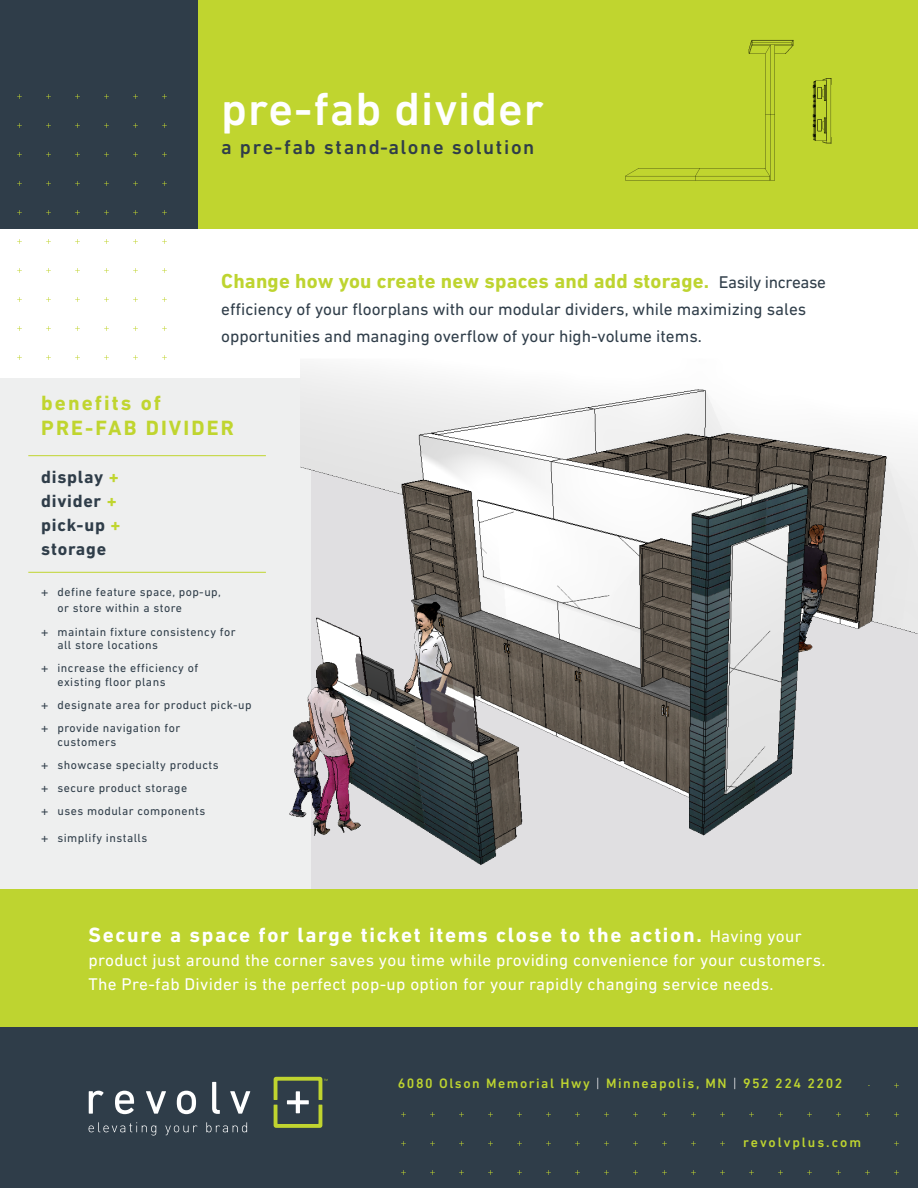
<style>
.page{position:relative;width:918px;height:1188px;background:#fff}
.page>*{position:absolute;margin:0;border:0;box-sizing:border-box;transform-origin:0 0}
.t1{font:500 47.4px "DIN Next LT Pro";letter-spacing:.02em;color:#fff}
.t2{font:700 21px "DIN Next LT Pro";letter-spacing:.08em;color:#fff}
.t3{font:700 21px/25.2px "DIN Next LT Pro";letter-spacing:.1em;color:#c0d52f}
.t4{font:700 20.7px "DIN Next LT Pro";letter-spacing:.01em;color:#bed430}
.t5{font:500 20.4px "DIN Next LT Pro";letter-spacing:.08em;color:#2f3d49}
.t6{font:700 18px/24px "DIN Next LT Pro";letter-spacing:.04em;color:#2f3d49}
.t7{font:17.25px/24px "DIN Next LT Pro";letter-spacing:.02em;color:#fff}
.t8{font:17.25px/27px "DIN Next LT Pro";color:#2f3d49}
.t9{font:500 13.8px "DIN Next LT Pro";letter-spacing:.11em;color:#bed430}
.t10{font:500 13.8px "DIN Next LT Pro";letter-spacing:.14em;color:#bed430}
.t11{font:12px/13.5px "DIN Next LT Pro";letter-spacing:.04em;color:#2f3d49}
.s1{font-weight:400;font-size:17.25px;color:#2f3d49}
.s2{color:#c0d52f}
.s3{font-family:"DIN Condensed";font-weight:700}
.s4{font-weight:400;font-size:17.25px}
.s5{font-weight:300;color:#fff}
</style>
<div class="page">
<div style="left:310px;top:875px;width:608px;height:15px;background:#e0dfe1"></div>
<div style="left:0;top:378px;width:310px;height:546px;background:#eeefef"></div>
<div style="left:0;top:1027px;width:918px;height:161px;background:#2f3d49"></div>
<div style="left:0;top:0;width:918px;height:229px;background:#c0d52f"></div>
<div style="left:0;top:0;width:198px;height:229px;background:#2f3d49"></div>
<svg style="left:89px;top:1091px;width:15px;height:23px"></svg>
<svg style="left:115px;top:1091px;width:19px;height:23px"></svg>
<svg style="left:146px;top:1091px;width:20px;height:23px"></svg>
<svg style="left:177px;top:1091px;width:19px;height:23px"></svg>
<svg style="left:212px;top:1082px;width:8px;height:32px"></svg>
<svg style="left:230px;top:1091px;width:20px;height:23px"></svg>
<svg style="left:274px;top:1077px;width:54px;height:51px"></svg>
<svg style="left:89px;top:1122px;width:67px;height:14px"></svg>
<svg style="left:165px;top:1125px;width:33px;height:10px"></svg>
<svg style="left:206px;top:1122px;width:41px;height:10px"></svg>
<svg style="left:17px;top:94px;width:150px;height:266px"></svg>
<img style="left:625px;top:40px;width:207px;height:141px">
<hr style="left:28px;top:455px;width:238px;height:1px;background:#c0d52f">
<hr style="left:28px;top:572px;width:238px;height:1px;background:#c0d52f">
<img style="left:260px;top:365px;width:658px;height:510px">
<div style="left:0;top:890px;width:918px;height:137px;background:#bed430"></div>
<p class="t1" style="left:221px;top:82px;width:324px">pre-fab divider</p>
<p class="t5" style="left:221px;top:136px;width:315px">a pre-fab stand-alone solution</p>
<p class="t4" style="left:221px;top:268px;width:606px">Change how you create new spaces and add storage. <span class="s1">Easily increase</span></p>
<p class="t8" style="left:221px;top:295px;width:587px">efficiency of your floorplans with our modular dividers, while maximizing sales opportunities and managing overflow of your high-volume items.</p>
<p class="t3" style="left:41px;top:390px;width:194px">benefits of<br>PRE-FAB DIVIDER</p>
<p class="t6" style="left:41px;top:465px;width:79px">display <span class="s2">+</span></p>
<p class="t6" style="left:41px;top:489px;width:77px">divider <span class="s2">+</span></p>
<p class="t6" style="left:41px;top:513px;width:81px">pick-up <span class="s2">+ </span>storage</p>
<p class="t11" style="left:57px;top:583px;width:165px;line-height:16.5px;text-indent:-16px"><span class="s3">+</span> define feature space, pop-up, or store within a store</p>
<p class="t11" style="left:57px;top:625px;width:180px;text-indent:-16px"><span class="s3">+</span> maintain fixture consistency for all store locations</p>
<p class="t11" style="left:57px;top:661px;width:142px;text-indent:-16px"><span class="s3">+</span> increase the efficiency of existing floor plans</p>
<p class="t11" style="left:41px;top:698px;width:212px"><span class="s3">+</span> designate area for product pick-up</p>
<p class="t11" style="left:57px;top:721px;width:124px;text-indent:-16px"><span class="s3">+</span> provide navigation for customers</p>
<p class="t11" style="left:41px;top:758px;width:179px"><span class="s3">+</span> showcase specialty products</p>
<p class="t11" style="left:41px;top:781px;width:147px"><span class="s3">+</span> secure product storage</p>
<p class="t11" style="left:41px;top:805px;width:165px"><span class="s3">+</span> uses modular components</p>
<p class="t11" style="left:41px;top:831px;width:107px"><span class="s3">+</span> simplify installs</p>
<p class="t2" style="left:89px;top:923px;width:715px">Secure a space for large ticket items close to the action. <span class="s4">Having your</span></p>
<p class="t7" style="left:89px;top:948px;width:739px">product just around the corner saves you time while providing convenience for your customers.<br>The Pre-fab Divider is the perfect pop-up option for your rapidly changing service needs.</p>
<p class="t9" style="left:398px;top:1075px;width:446px">6080 Olson Memorial Hwy <span class="s5">|</span> Minneapolis, MN <span class="s5">|</span> 952 224 2202</p>
<p class="t10" style="left:743px;top:1135px;width:119px">revolvplus.com</p>
</div>
